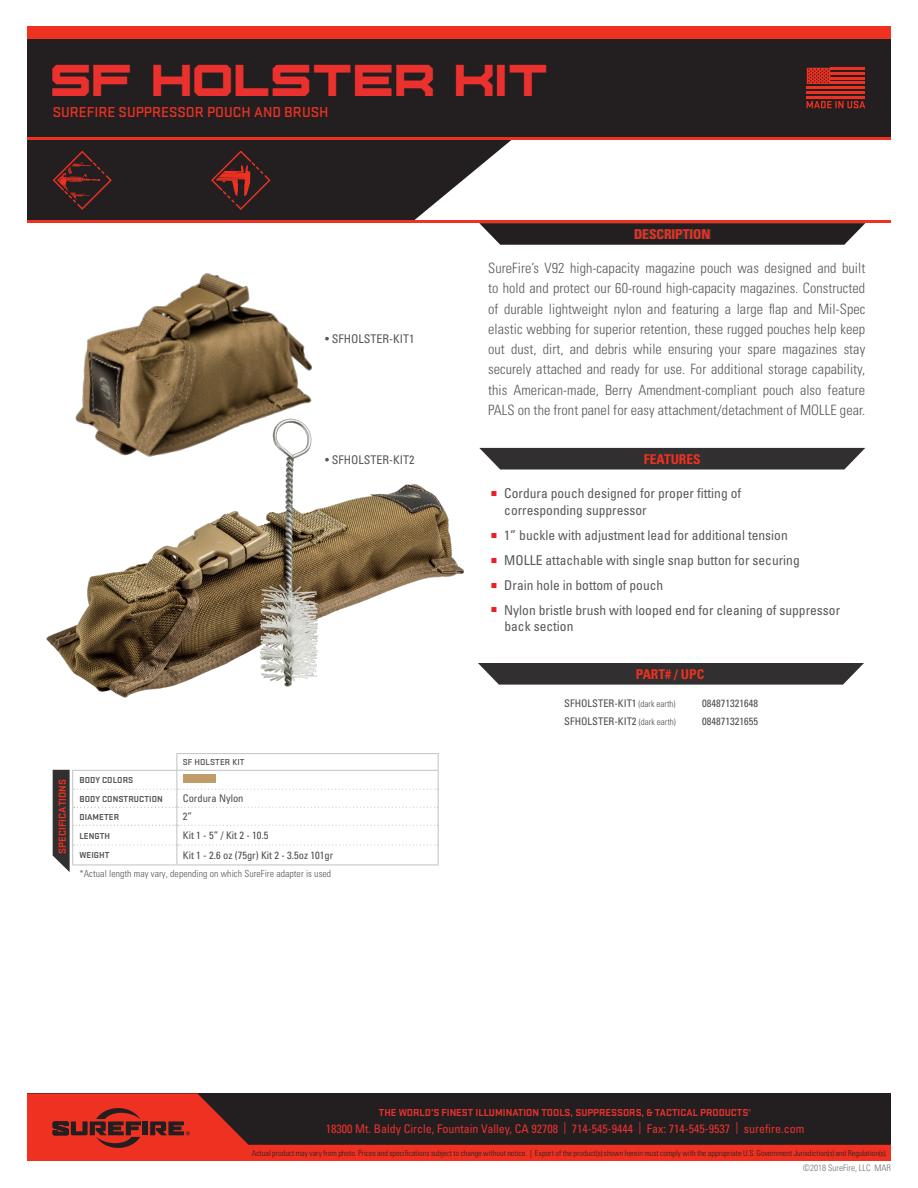
<style>
.page{position:relative;width:918px;height:1188px;background:#fff}
.page>*{position:absolute;margin:0;border:0;box-sizing:border-box;transform-origin:0 0}
.Headline{font:46.5px "Tactical";color:#ea312e}
.SubHead{font:500 15px "Stratum 2";color:#ef3122}
.Description_body{font:300 condensed 14.25px/20.2px "Univers LT Std";letter-spacing:.005em;color:#57585a;text-align:justify}
.features_bullets{font:condensed 13.5px/17.2px "Univers LT Std";color:#57585a}
.Section_Header{font:700 condensed 13.5px "Univers LT Std";color:#ef3122}
.t1{font:condensed 12px "Univers LT Std";color:#ea312e}
.features_bullets-2{font:condensed 12px "Univers LT Std";color:#57585a}
.Specs_-_Main{font:condensed 10.5px "Univers LT Std";color:#4b4c4d}
.t2{font:700 10.5px "Stratum 2";color:#ea312e}
.t3{font:700 10.5px "Stratum 2";letter-spacing:.005em;color:#ef3122}
.Specs_-_disclaimer{font:300 condensed 9.75px "Univers LT Std";letter-spacing:.005em;color:#57585a}
.Specs_-_Line_Items{font:700 9px "Stratum 2";letter-spacing:.005em;color:#57585a}
.t4{font:300 condensed 9px "Univers LT Std";color:#6c6d70}
.Specs_-_Prod_Name{font:500 9px "Stratum 2";letter-spacing:.005em;color:#4b4c4d}
.t5{font:300 condensed 8.1px "Univers LT Std";color:#231f20}
.s1{font-weight:300;font-size:9px}
</style>
<div class="page">
<div style="left:27px;top:38px;width:864px;height:100px;background:#231f20"></div>
<hr style="left:27px;top:137px;width:864px;height:3px;background:#ef3122">
<hr style="left:27px;top:220px;width:864px;height:3px;background:#ef3122">
<div style="left:27px;top:27px;width:864px;height:12px;background:#ef3122"></div>
<svg style="left:27px;top:1094px;width:864px;height:67px;background:#6e2520"></svg>
<div style="left:143px;top:1121px;width:5px;height:14px;background:#231f20"></div>
<svg style="left:53px;top:1108px;width:88px;height:40px;background:#a62a21"></svg>
<svg style="left:150px;top:1121px;width:40px;height:14px"></svg>
<svg style="left:27px;top:140px;width:838px;height:105px"></svg>
<hr style="left:830px;top:68px;width:35px;height:2px;background:#ef3122">
<hr style="left:830px;top:72px;width:35px;height:3px;background:#ef3122">
<hr style="left:830px;top:77px;width:35px;height:2px;background:#ef3122">
<hr style="left:830px;top:82px;width:35px;height:2px;background:#ef3122">
<hr style="left:807px;top:86px;width:58px;height:3px;background:#ef3122">
<hr style="left:807px;top:91px;width:58px;height:3px;background:#ef3122">
<hr style="left:807px;top:96px;width:58px;height:3px;background:#ef3122">
<svg style="left:807px;top:68px;width:23px;height:16px"></svg>
<svg style="left:807px;top:101px;width:58px;height:7px"></svg>
<img style="left:46px;top:447px;width:440px;height:251px">
<img style="left:59px;top:273px;width:272px;height:207px">
<svg style="left:479px;top:448px;width:386px;height:22px;background:#403e3f"></svg>
<svg style="left:478px;top:663px;width:386px;height:22px;background:#3f3d3e"></svg>
<hr style="left:176px;top:753px;width:263px;height:1px;background:#c7c8ca">
<svg style="left:53px;top:754px;width:386px;height:118px"></svg>
<div style="left:183px;top:774px;width:33px;height:9px;background:#c09d68"></div>
<p class="Headline" style="left:52px;top:55px;width:500px">SF HOLStER Kit</p>
<p class="SubHead" style="left:53px;top:101px;width:277px">SUREFIRE SUPPRESSOR POUCH AND BRUSH</p>
<p class="Section_Header" style="left:634px;top:226px;width:78px">DESCRIPTION</p>
<p class="features_bullets-2" style="left:325px;top:331px;width:91px">• SFHOLSTER-KIT1</p>
<p class="features_bullets-2" style="left:325px;top:452px;width:91px">• SFHOLSTER-KIT2</p>
<p class="t3" style="left:55px;top:854px;width:76px;rotate:-90deg">SPECIFICATIONS</p>
<p class="Specs_-_Prod_Name" style="left:183px;top:756px;width:63px">SF HOLSTER KIT</p>
<p class="Specs_-_Line_Items" style="left:79px;top:774px;width:55px">BODY COLORS</p>
<p class="Specs_-_Line_Items" style="left:79px;top:793px;width:85px">BODY CONSTRUCTION</p>
<p class="Specs_-_Main" style="left:183px;top:792px;width:62px">Cordura Nylon</p>
<p class="Specs_-_Line_Items" style="left:79px;top:811px;width:41px">DIAMETER</p>
<p class="Specs_-_Main" style="left:183px;top:810px;width:11px">2”</p>
<p class="Specs_-_Line_Items" style="left:79px;top:829px;width:32px">LENGTH</p>
<p class="Specs_-_Main" style="left:183px;top:829px;width:87px">Kit 1 - 5” / Kit 2 - 10.5</p>
<p class="Specs_-_Line_Items" style="left:79px;top:849px;width:31px">WEIGHT</p>
<p class="Specs_-_Main" style="left:183px;top:848px;width:152px">Kit 1 - 2.6 oz (75gr) Kit 2 - 3.5oz 101gr</p>
<p class="Specs_-_disclaimer" style="left:79px;top:868px;width:253px">*Actual length may vary, depending on which SureFire adapter is used</p>
<p class="Description_body" style="left:488px;top:258px;width:379px">SureFire’s V92 high-capacity magazine pouch was designed and built to hold and protect our 60-round high-capacity magazines. Constructed of durable lightweight nylon and featuring a large flap and Mil-Spec elastic webbing for superior retention, these rugged pouches help keep out dust, dirt, and debris while ensuring your spare magazines stay securely attached and ready for use. For additional storage capability, this American-made, Berry Amendment-compliant pouch also feature PALS on the front panel for easy attachment/detachment of MOLLE gear.</p>
<p class="Section_Header" style="left:644px;top:451px;width:58px">FEATURES</p>
<p class="features_bullets" style="left:504px;top:485px;width:238px;text-indent:-14px"><sup>¼</sup> Cordura pouch designed for proper fitting of corresponding suppressor</p>
<p class="features_bullets" style="left:491px;top:527px;width:298px"><sup>¼</sup> 1” buckle with adjustment lead for additional tension</p>
<p class="features_bullets" style="left:491px;top:551px;width:310px"><sup>¼</sup> MOLLE attachable with single snap button for securing</p>
<p class="features_bullets" style="left:491px;top:576px;width:174px"><sup>¼</sup> Drain hole in bottom of pouch</p>
<p class="features_bullets" style="left:491px;top:601px;width:351px"><sup>¼</sup> Nylon bristle brush with looped end for cleaning of suppressor</p>
<p class="features_bullets" style="left:504px;top:617px;width:70px">back section</p>
<p class="Section_Header" style="left:636px;top:666px;width:70px">PART# / UPC</p>
<p class="Specs_-_Main" style="left:564px;top:697px;width:113px">SFHOLSTER-KIT1 <span class="s1">(dark earth)</span></p>
<p class="Specs_-_Main" style="left:702px;top:697px;width:57px">084871321648</p>
<p class="Specs_-_Main" style="left:564px;top:714px;width:113px">SFHOLSTER-KIT2 <span class="s1">(dark earth)</span></p>
<p class="Specs_-_Main" style="left:702px;top:714px;width:57px">084871321655</p>
<p class="t2" style="left:379px;top:1105px;width:374px">THE WORLD’S FINEST ILLUMINATION TOOLS, SUPPRESSORS, &amp; TACTICAL PRODUCTS<sup>®</sup></p>
<p class="t1" style="left:326px;top:1121px;width:480px">18300 Mt. Baldy Circle, Fountain Valley, CA 92708 | 714-545-9444 | Fax: 714-545-9537 | surefire.com</p>
<p class="t5" style="left:252px;top:1148px;width:637px">Actual product may vary from photo. Prices and specifications subject to change without notice. | Export of the product(s) shown herein must comply with the appropriate U.S. Government Jurisdiction(s) and Regulation(s).</p>
<p class="t4" style="left:803px;top:1162px;width:90px">©2018 SureFire, LLC MAR</p>
</div>
